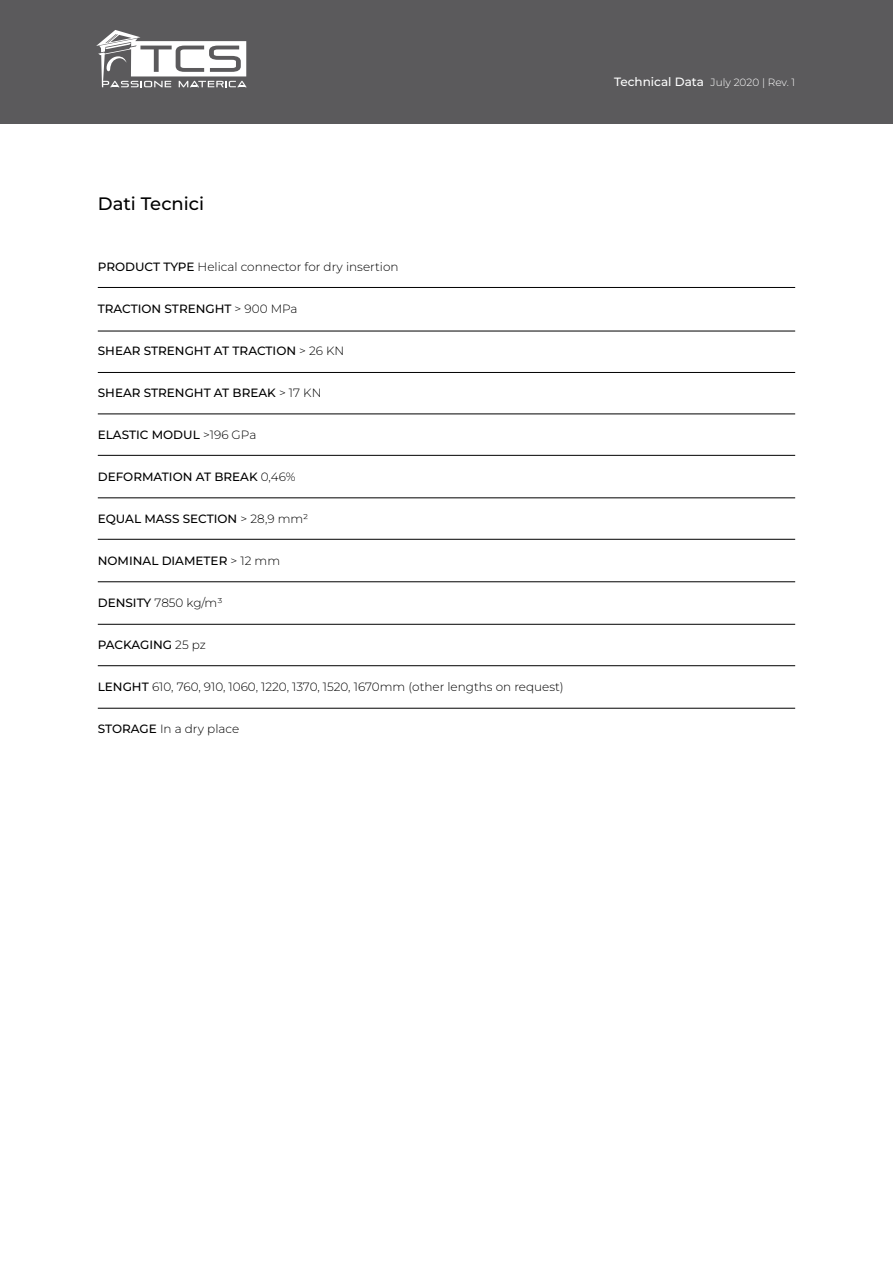
<style>
.page{position:relative;width:893px;height:1263px;background:#fff}
.page>*{position:absolute;margin:0;border:0;box-sizing:border-box;transform-origin:0 0}
.t1{font:100 18px "Montserrat";color:#000}
.t2{font:100 12px "Montserrat";color:#000}
.t3{font:300 12px "Montserrat";color:#000}
.t4{font:300 10.5px "Montserrat";color:#fff}
.s1{font-weight:100}
.s2{font-weight:300}
.s3{font-weight:100;font-size:12px}
</style>
<div class="page">
<div style="left:0;top:0;width:893px;height:123px;background:#5b5a5c"></div>
<svg style="left:96px;top:30px;width:151px;height:57px"></svg>
<hr style="left:98px;top:287px;width:697px;height:1px;background:#000">
<hr style="left:98px;top:331px;width:697px;height:1px;background:#000">
<hr style="left:98px;top:455px;width:697px;height:1px;background:#000">
<hr style="left:98px;top:581px;width:697px;height:1px;background:#000">
<hr style="left:98px;top:372px;width:697px;height:1px;background:#000">
<hr style="left:98px;top:498px;width:697px;height:1px;background:#000">
<hr style="left:98px;top:624px;width:697px;height:1px;background:#000">
<hr style="left:98px;top:414px;width:697px;height:1px;background:#000">
<hr style="left:98px;top:708px;width:697px;height:1px;background:#000">
<hr style="left:98px;top:539px;width:697px;height:1px;background:#000">
<hr style="left:98px;top:665px;width:697px;height:1px;background:#000">
<h1 class="t1" style="left:98px;top:192px;width:108px">Dati Tecnici</h1>
<p class="t3" style="left:98px;top:259px;width:302px"><span class="s1">PRODUCT TYPE</span> Helical connector for dry insertion</p>
<p class="t2" style="left:98px;top:301px;width:201px">TRACTION STRENGHT <span class="s2">&gt; 900 MPa</span></p>
<p class="t2" style="left:98px;top:343px;width:248px">SHEAR STRENGHT AT TRACTION <span class="s2">&gt; 26 KN</span></p>
<p class="t2" style="left:98px;top:385px;width:225px">SHEAR STRENGHT AT BREAK <span class="s2">&gt; 17 KN</span></p>
<p class="t2" style="left:98px;top:427px;width:160px">ELASTIC MODUL <span class="s2">&gt;196 GPa</span></p>
<p class="t2" style="left:98px;top:469px;width:199px">DEFORMATION AT BREAK <span class="s2">0,46%</span></p>
<p class="t2" style="left:98px;top:511px;width:212px">EQUAL MASS SECTION <span class="s2">&gt; 28,9 mm²</span></p>
<p class="t2" style="left:98px;top:553px;width:184px">NOMINAL DIAMETER <span class="s2">&gt; 12 mm</span></p>
<p class="t3" style="left:98px;top:595px;width:126px"><span class="s1">DENSITY</span> 7850 kg/m³</p>
<p class="t2" style="left:98px;top:637px;width:110px">PACKAGING <span class="s2">25 pz</span></p>
<p class="t3" style="left:98px;top:679px;width:467px"><span class="s1">LENGHT</span> 610, 760, 910, 1060, 1220, 1370, 1520, 1670mm (other lengths on request)</p>
<p class="t3" style="left:98px;top:721px;width:143px"><span class="s1">STORAGE</span> In a dry place</p>
<p class="t4" style="left:614px;top:75px;width:183px"><span class="s3">Technical Data</span> July 2020 | Rev. 1</p>
</div>
